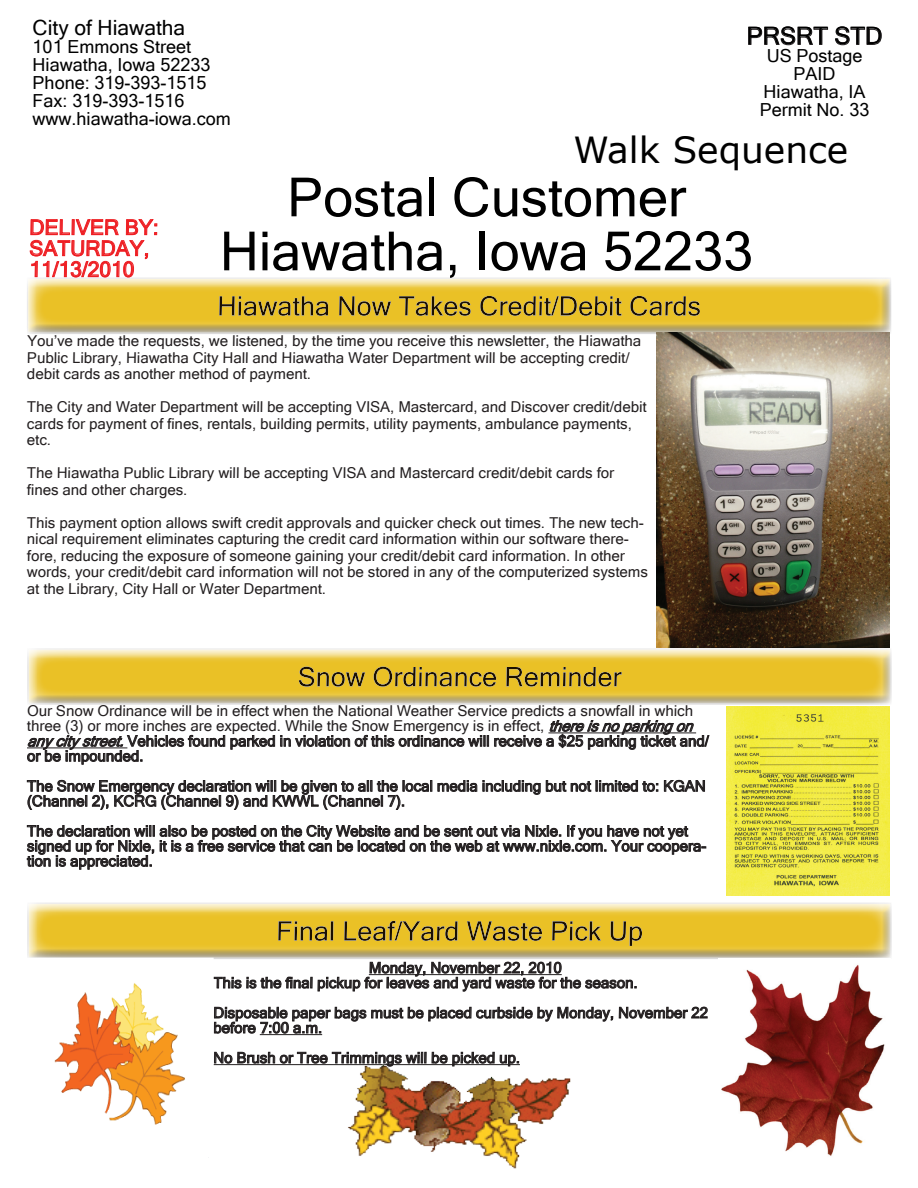
<style>
.page{position:relative;width:918px;height:1188px;background:#fff}
.page>*{position:absolute;margin:0;border:0;box-sizing:border-box;transform-origin:0 0}
.t1{font:54px/54px "Microsoft Sans Serif";color:#000;text-align:center}
.t2{font:36px "MS Reference Sans Serif";color:#000}
.t3{font:24px "Microsoft Sans Serif";color:#000}
.t4{font:21px/21px "Microsoft Sans Serif";color:#ee1e23}
.t5{font:21px "Microsoft Sans Serif";color:#000}
.t6{font:18px/18px "Microsoft Sans Serif";color:#000}
.t7{font:15px/16.5px "Microsoft Sans Serif";color:#231f20}
.s1{font-style:italic}
</style>
<div class="page">
<svg style="left:748px;top:26px;width:80px;height:20px"></svg>
<svg style="left:835px;top:26px;width:47px;height:20px"></svg>
<div style="left:25px;top:276px;width:867px;height:55px;background:#f4f4f4"></div>
<div style="left:25px;top:278px;width:867px;height:58px;background:#231f20;opacity:.75"></div>
<div style="left:26px;top:648px;width:867px;height:59px;background:#231f20;opacity:.75"></div>
<div style="left:26px;top:903px;width:867px;height:58px;background:#231f20;opacity:.75"></div>
<svg style="left:281px;top:720px;width:429px;height:30px"></svg>
<svg style="left:27px;top:735px;width:248px;height:30px"></svg>
<svg style="left:664px;top:780px;width:41px;height:12px"></svg>
<svg style="left:27px;top:780px;width:631px;height:30px"></svg>
<svg style="left:27px;top:825px;width:679px;height:45px"></svg>
<img style="left:726px;top:706px;width:164px;height:190px">
<svg style="left:213px;top:903px;width:495px;height:163px"></svg>
<img style="left:718px;top:959px;width:173px;height:197px">
<img style="left:27px;top:958px;width:187px;height:167px">
<img style="left:342px;top:1050px;width:260px;height:119px">
<img style="left:656px;top:333px;width:233px;height:315px">
<svg style="left:30px;top:219px;width:127px;height:59px"></svg>
<h3 class="t5" style="left:33px;top:15px;width:154px">City of Hiawatha</h3>
<p class="t6" style="left:33px;top:37px;width:200px">101 Emmons Street<br>Hiawatha, Iowa 52233<br>Phone: 319-393-1515<br>Fax: 319-393-1516 www.hiawatha-iowa.com</p>
<h3 class="t3" style="left:747px;top:22px;width:137px">PRSRT STD</h3>
<p class="t6" style="left:760px;top:47px;width:111px;text-align:center">US Postage<br>PAID<br>Hiawatha, IA<br>Permit No. 33</p>
<h2 class="t2" style="left:573px;top:126px;width:277px">Walk Sequence</h2>
<h1 class="t1" style="left:220px;top:170px;width:535px">Postal Customer<br>Hiawatha, Iowa 52233</h1>
<h3 class="t4" style="left:29px;top:217px;width:131px">DELIVER BY:<br>SATURDAY,<br>11/13/2010</h3>
<p class="t7" style="left:27px;top:333px;width:616px">You’ve made the requests, we listened, by the time you receive this newsletter, the Hiawatha<br>Public Library, Hiawatha City Hall and Hiawatha Water Department will be accepting credit/ debit cards as another method of payment.</p>
<p class="t7" style="left:27px;top:399px;width:621px">The City and Water Department will be accepting VISA, Mastercard, and Discover credit/debit cards for payment of fines, rentals, building permits, utility payments, ambulance payments, etc.</p>
<p class="t7" style="left:27px;top:465px;width:589px">The Hiawatha Public Library will be accepting VISA and Mastercard credit/debit cards for fines and other charges.</p>
<p class="t7" style="left:27px;top:514px;width:623px">This payment option allows swift credit approvals and quicker check out times. The new tech&shy;nical requirement eliminates capturing the credit card information within our software there&shy;fore, reducing the exposure of someone gaining your credit/debit card information. In other words, your credit/debit card information will not be stored in any of the computerized systems at the Library, City Hall or Water Department.</p>
<p class="t7" style="left:27px;top:703px;width:683px;line-height:15px">Our Snow Ordinance will be in effect when the National Weather Service predicts a snowfall in which three (3) or more inches are expected. While the Snow Emergency is in effect, <span class="s1">thereisnoparkingon anycitystreet.</span>Vehicles found parked in violation of this ordinance will receive a $25 parking ticket and/ or be impounded.</p>
<p class="t7" style="left:27px;top:778px;width:680px;line-height:15px">The Snow Emergency declaration will be given to all the local media including but not limited to: KGAN (Channel 2), KCRG (Channel 9) and KWWL (Channel 7).</p>
<p class="t7" style="left:27px;top:823px;width:681px;line-height:15px">The declaration will also be posted on the City Website and be sent out via Nixle. If you have not yet signed up for Nixle, it is a free service that can be located on the web at www.nixle.com. Your coopera&shy;tion is appreciated.</p>
<p class="t7" style="left:213px;top:960px;width:426px;line-height:15px;text-indent:156px">Monday, November 22, 2010<br>This is the final pickup for leaves and yard waste for the season.</p>
<p class="t7" style="left:213px;top:1005px;width:496px;line-height:15px">Disposable paper bags must be placed curbside by Monday, November 22 before 7:00 a.m.</p>
<p class="t7" style="left:213px;top:1049px;width:308px">No Brush or Tree Trimmings will be picked up.</p>
</div>
